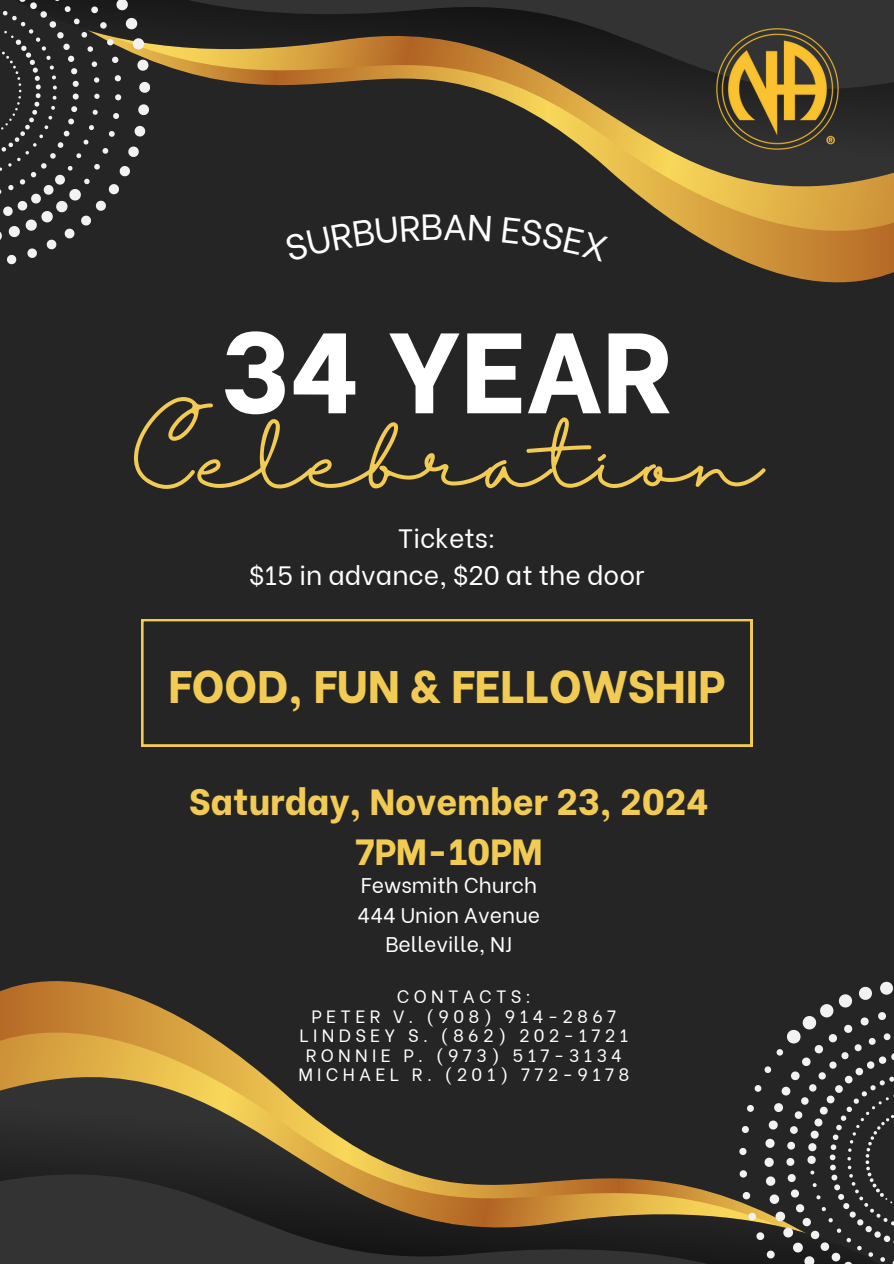
<style>
.page{position:relative;width:894px;height:1264px;background:#fff}
.page>*{position:absolute;margin:0;border:0;box-sizing:border-box;transform-origin:0 0}
.t1{font:800 114px "Be Vietnam";color:#fff}
.t2{font:76.05px "Halimun";color:#f1cb54}
.t3{font:800 45.45px "Be Vietnam";color:#f1cb54}
.t4{font:800 36.3px/50.7px "Be Vietnam";color:#f1cb54;text-align:center}
.t5{font:26.55px/37px "Be Vietnam";color:#fff;text-align:center}
.t6{font:21.15px/29.5px "Be Vietnam";color:#fff;text-align:center}
.t7{font:17.85px/19.6px "Be Vietnam";letter-spacing:.24em;color:#fff;text-align:center}
</style>
<div class="page">
<div style="left:0;top:0;width:893px;height:1263px;background:#252525"></div>
<svg style="left:0;top:981px;width:148px;height:21px"></svg>
<svg style="left:0;top:1002px;width:334px;height:131px"></svg>
<svg style="left:0;top:1133px;width:739px;height:130px"></svg>
<svg style="left:742px;top:260px;width:151px;height:23px"></svg>
<svg style="left:557px;top:129px;width:336px;height:131px"></svg>
<svg style="left:150px;top:0;width:743px;height:129px"></svg>
<svg style="left:0;top:0;width:150px;height:265px"></svg>
<svg style="left:739px;top:981px;width:154px;height:282px"></svg>
<img style="left:713px;top:25px;width:128px;height:129px">
<svg style="left:141px;top:619px;width:611px;height:127px"></svg>
<svg style="left:557px;top:217px;width:51px;height:43px"></svg>
<p class="t1" style="left:221px;top:277px;width:452px">34 YEAR</p>
<p class="t2" style="left:132px;top:417px;width:631px">Celebration</p>
<h4 class="t5" style="left:249px;top:517px;width:397px">Tickets:<br>$15 in advance, $20 at the door</h4>
<h3 class="t3" style="left:168px;top:648px;width:557px">FOOD, FUN &amp; FELLOWSHIP</h3>
<h3 class="t4" style="left:189px;top:772px;width:521px">Saturday, November 23, 2024<br>7PM-10PM</h3>
<p class="t6" style="left:357px;top:868px;width:184px">Fewsmith Church<br>444 Union Avenue<br>Belleville, NJ</p>
<p class="t7" style="left:298px;top:984px;width:332px">CONTACTS:<br>PETER V. (908) 914-2867<br>LINDSEY S. (862) 202-1721<br>RONNIE P. (973) 517-3134<br>MICHAEL R. (201) 772-9178</p>
</div>
